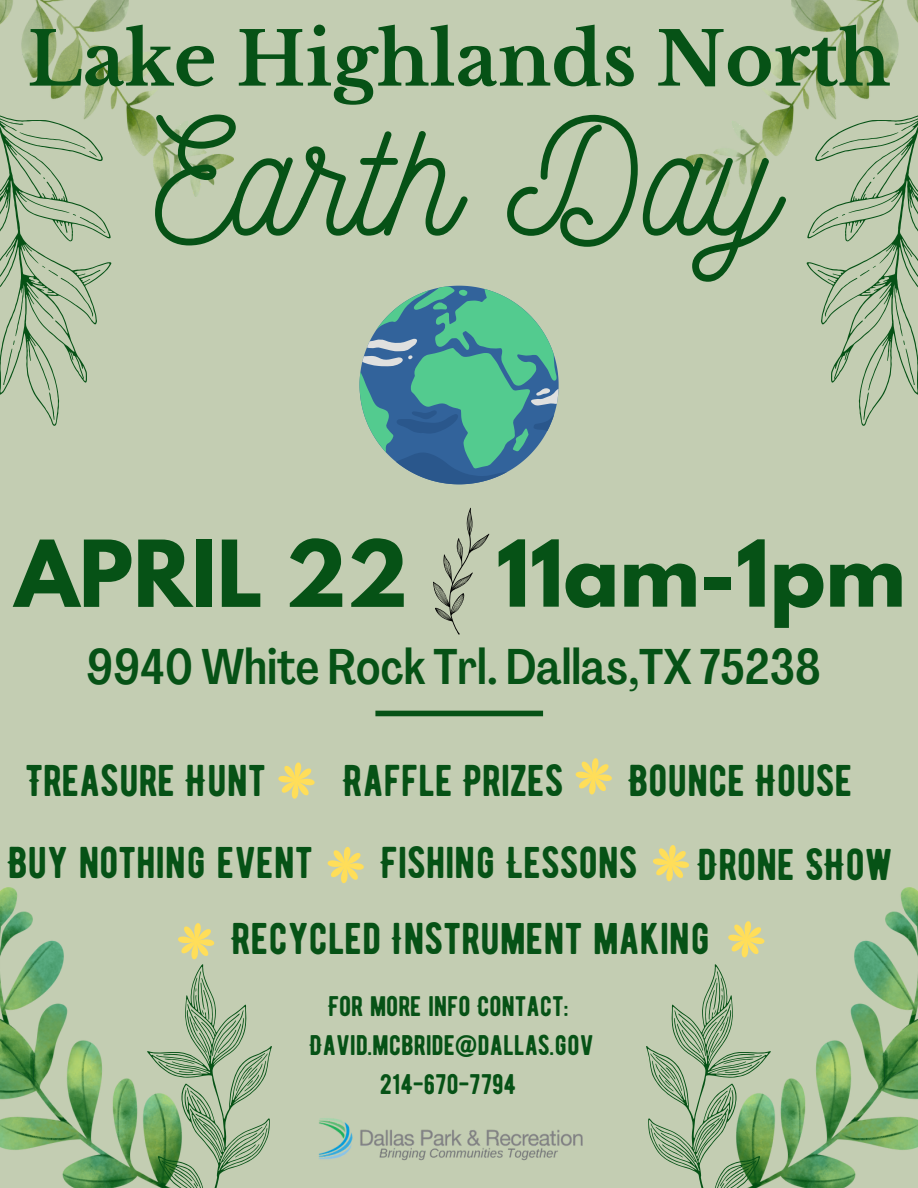
<style>
.page{position:relative;width:918px;height:1188px;background:#c3cdb2}
.page>*{position:absolute;margin:0;border:0;box-sizing:border-box;transform-origin:0 0}
.t1{font:163.5px "Nickainley";color:#065216}
.t2{font:700 81.6px "League Spartan";color:#065216}
.t3{font:700 73.5px "Libre Baskerville";color:#065216}
.t4{font:500 49.5px "Agrandir Tight";color:#065216}
.t5{font:44.4px/74.2px "BERNIER Regular";color:#065216}
.t6{font:28.35px/39.3px "BERNIER Regular";color:#065216;text-align:center}
</style>
<div class="page">
<img style="left:771px;top:888px;width:147px;height:300px">
<img style="left:0;top:888px;width:147px;height:300px">
<img style="left:686px;top:0;width:232px;height:196px">
<img style="left:0;top:0;width:234px;height:196px">
<svg style="left:807px;top:90px;width:111px;height:336px"></svg>
<svg style="left:0;top:90px;width:111px;height:336px"></svg>
<div style="left:375px;top:711px;width:168px;height:5px;background:#065216"></div>
<svg style="left:360px;top:286px;width:199px;height:198px"></svg>
<svg style="left:433px;top:508px;width:56px;height:127px"></svg>
<img style="left:318px;top:1118px;width:264px;height:43px">
<svg style="left:278px;top:762px;width:37px;height:37px"></svg>
<svg style="left:575px;top:758px;width:37px;height:37px"></svg>
<svg style="left:327px;top:847px;width:37px;height:37px"></svg>
<svg style="left:653px;top:845px;width:36px;height:37px"></svg>
<svg style="left:646px;top:921px;width:125px;height:267px"></svg>
<svg style="left:147px;top:923px;width:125px;height:265px"></svg>
<h3 class="t3" style="left:27px;top:14px;width:865px">Lake Highlands North</h3>
<h1 class="t1" style="left:155px;top:72px;width:623px">Earth Day</h1>
<h2 class="t2" style="left:15px;top:533px;width:395px">APRIL 22</h2>
<h2 class="t2" style="left:496px;top:533px;width:411px">11am-1pm</h2>
<p class="t4" style="left:87px;top:647px;width:736px">9940 White Rock Trl. Dallas,TX 75238</p>
<p class="t5" style="left:25px;top:743px;width:243px">TREASURE HUNT</p>
<p class="t5" style="left:343px;top:743px;width:222px">RAFFLE PRIZES</p>
<p class="t5" style="left:629px;top:743px;width:225px">BOUNCE HOUSE</p>
<p class="t5" style="left:381px;top:826px;width:259px">FISHING LESSONS</p>
<p class="t5" style="left:8px;top:826px;width:307px">BUY NOTHING EVENT</p>
<p class="t5" style="left:231px;top:827px;width:663px;text-indent:467px">DRONE SHOW<br>RECYCLED INSTRUMENT MAKING</p>
<p class="t6" style="left:309px;top:986px;width:286px">FOR MORE INFO CONTACT:<br>DAVID.MCBRIDE@DALLAS.GOV<br>214-670-7794</p>
</div>
